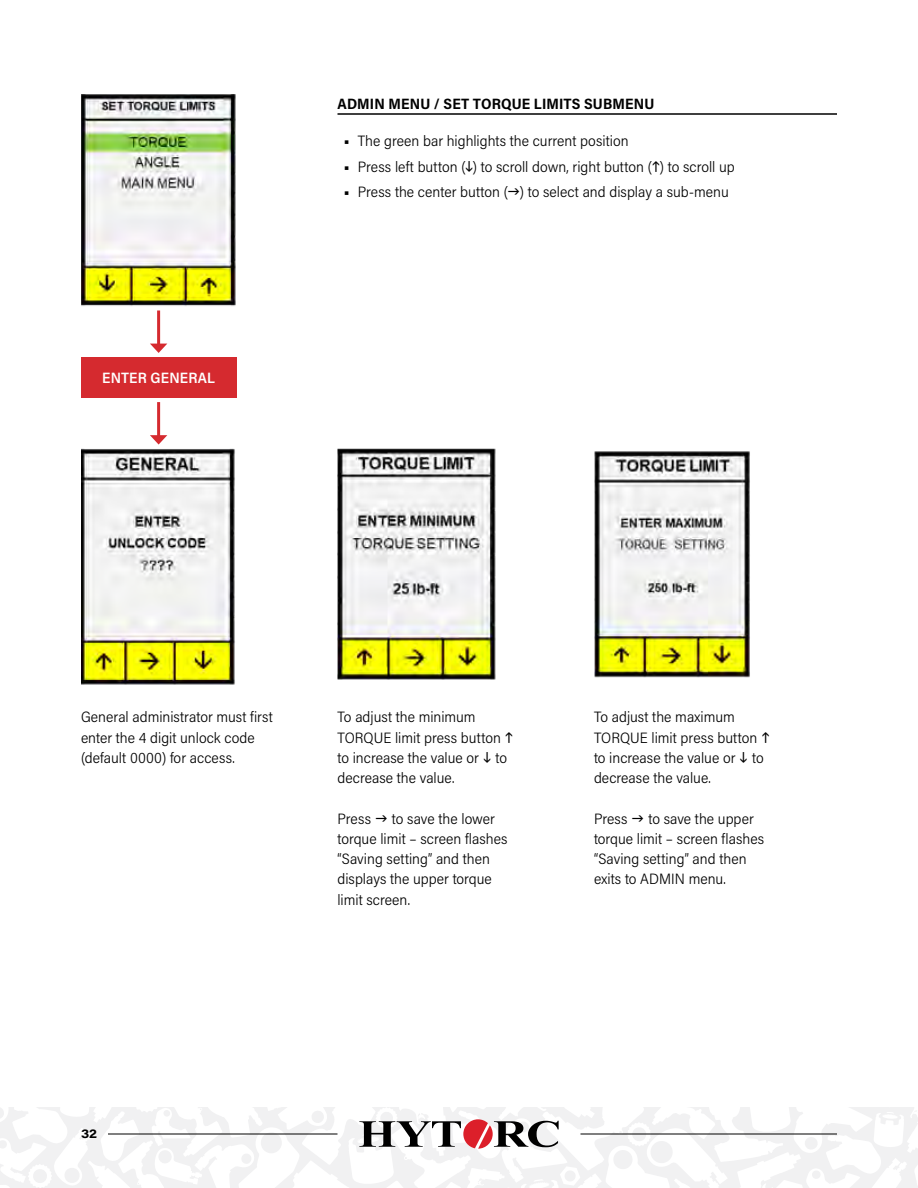
<style>
.page{position:relative;width:918px;height:1188px;background:#fff}
.page>*{position:absolute;margin:0;border:0;box-sizing:border-box;transform-origin:0 0}
.t1{font:300 15px/20.2px "Acumin Pro Semi Cond";color:#000}
.t2{font:700 15px "Acumin Pro Semi Cond";letter-spacing:.01em;color:#000}
.t3{font:600 15px "Acumin Pro Semi Cond";letter-spacing:.01em;color:#fff}
.t4{font:700 12px "Acumin Pro Wide";color:#000}
.s1{font-weight:900}
</style>
<div class="page">
<svg style="left:0;top:1107px;width:918px;height:81px"></svg>
<svg style="left:359px;top:1119px;width:200px;height:30px"></svg>
<hr style="left:580px;top:1134px;width:257px;height:1px;background:#000">
<hr style="left:108px;top:1134px;width:230px;height:1px;background:#000">
<img style="left:81px;top:449px;width:154px;height:236px">
<img style="left:338px;top:449px;width:158px;height:231px">
<img style="left:594px;top:451px;width:156px;height:227px">
<div style="left:81px;top:357px;width:155px;height:41px;background:#d52a2f"></div>
<hr style="left:338px;top:113px;width:499px;height:2px;background:#000">
<img style="left:82px;top:94px;width:153px;height:212px">
<hr style="left:157px;top:310px;width:3px;height:36px;background:#d52a2f">
<svg style="left:150px;top:344px;width:17px;height:9px"></svg>
<hr style="left:157px;top:402px;width:3px;height:36px;background:#d52a2f">
<svg style="left:150px;top:435px;width:17px;height:10px"></svg>
<p class="t3" style="left:102px;top:367px;width:114px">ENTER GENERAL</p>
<p class="t2" style="left:338px;top:93px;width:318px">ADMIN MENU / SET TORQUE LIMITS SUBMENU</p>
<p class="t1" style="left:344px;top:130px;width:286px"><span class="s1">•</span> The green bar highlights the current position</p>
<p class="t1" style="left:344px;top:156px;width:392px"><span class="s1">•</span> Press left button ( ) to scroll down, right button ( ) to scroll up</p>
<p class="t1" style="left:344px;top:181px;width:386px"><span class="s1">•</span> Press the center button ( ) to select and display a sub-menu</p>
<p class="t1" style="left:81px;top:706px;width:193px">General administrator must first enter the 4 digit unlock code (default 0000) for access.</p>
<p class="t1" style="left:338px;top:706px;width:171px">To adjust the minimum<br>TORQUE limit press button to increase the value or to decrease the value.</p>
<p class="t1" style="left:338px;top:808px;width:35px">Press</p>
<p class="t1" style="left:338px;top:808px;width:172px;text-indent:54px">to save the lower torque limit – screen flashes “Saving setting” and then displays the upper torque limit screen.</p>
<p class="t1" style="left:594px;top:706px;width:171px">To adjust the maximum<br>TORQUE limit press button to increase the value or to decrease the value.</p>
<p class="t1" style="left:594px;top:808px;width:35px">Press</p>
<p class="t1" style="left:594px;top:808px;width:172px;text-indent:54px">to save the upper torque limit – screen flashes “Saving setting” and then exits to ADMIN menu.</p>
<p class="t4" style="left:81px;top:1125px;width:18px">32</p>
</div>
